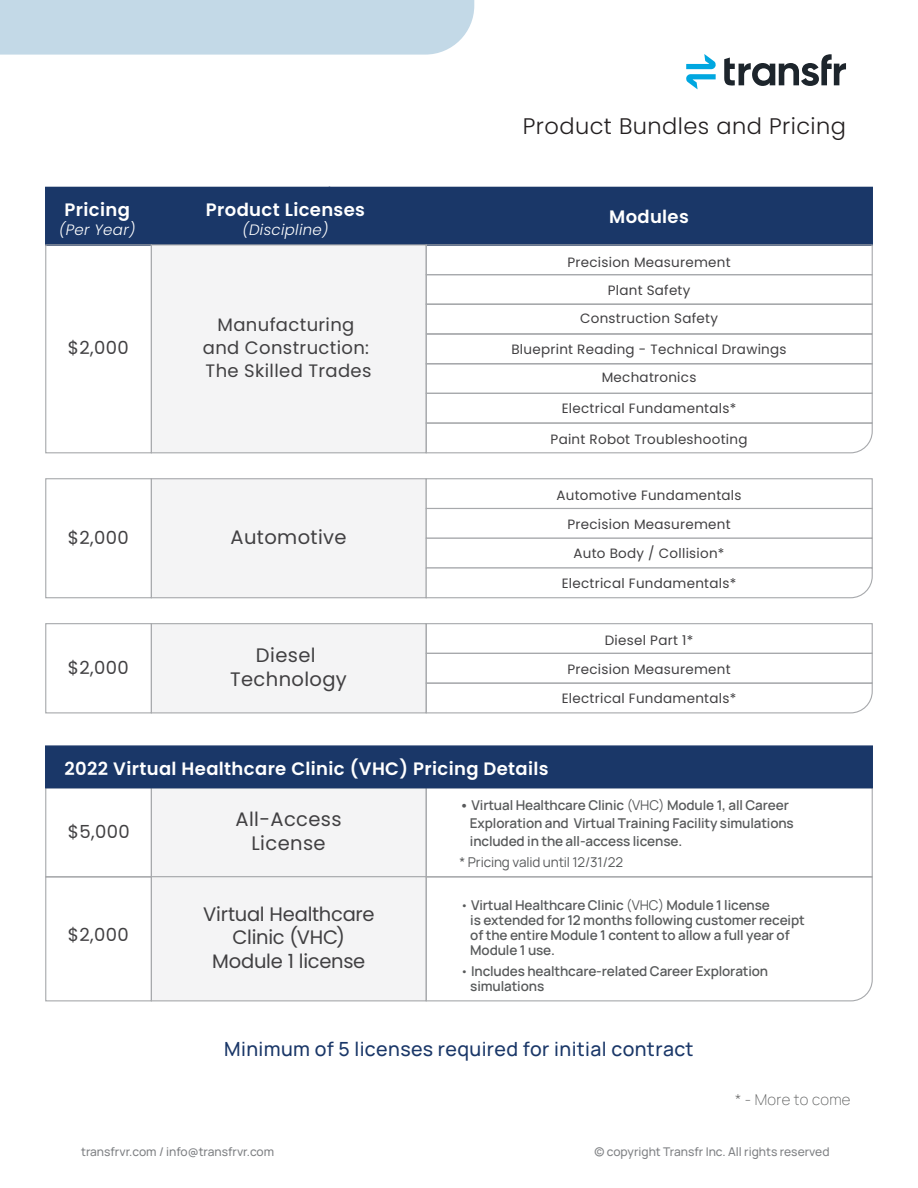
<style>
.page{position:relative;width:918px;height:1188px;background:#fff}
.page>*{position:absolute;margin:0;border:0;box-sizing:border-box;transform-origin:0 0}
.t1{font:300 22.5px "Poppins";letter-spacing:.02em;color:#231f20}
.t2{font:500 19.5px "Manrope";letter-spacing:.02em;color:#1a3768}
.t3{font:19.5px/24.9px "Poppins";letter-spacing:.02em;color:#414042;text-align:center}
.t4{font:19.5px/23.4px "Poppins";letter-spacing:-.015em;color:#414042;text-align:center}
.t5{font:18px/23.1px "Poppins";letter-spacing:.02em;color:#414042;text-align:center}
.t6{font:600 18px "Poppins";letter-spacing:.02em;color:#fff}
.t7{font:italic 300 15px "Poppins";letter-spacing:.02em;color:#fff}
.t8{font:200 15px "Manrope";letter-spacing:.02em;color:#606161}
.t9{font:600 13.5px/15px "Manrope";letter-spacing:-.01em;color:#585a5b}
.t10{font:13.5px/28.2px "Poppins";letter-spacing:.02em;color:#414042;text-align:center}
.t11{font:13.5px "Manrope";letter-spacing:-.01em;color:#585a5b}
.t12{font:500 12px "Manrope";color:#808285}
.s1{font-weight:700;color:#58595b}
.s2{font-weight:400}
.s3{font-weight:300}
</style>
<div class="page">
<div style="left:151px;top:787px;width:276px;height:91px;background:#f4f4f5;border:1px solid #a7a9ac"></div>
<div style="left:45px;top:787px;width:107px;height:91px;border:1px solid #a7a9ac"></div>
<div style="left:45px;top:187px;width:285px;height:59px;background:#1a3768"></div>
<div style="left:329px;top:187px;width:544px;height:59px;background:#1a3768"></div>
<div style="left:45px;top:745px;width:828px;height:43px;background:#1a3768;border:2px solid #1a3768"></div>
<div style="left:45px;top:244px;width:107px;height:209px;border:1px solid #a7a9ac"></div>
<div style="left:151px;top:244px;width:276px;height:209px;background:#f4f4f5;border:1px solid #a7a9ac"></div>
<div style="left:426px;top:244px;width:447px;height:31px;border:1px solid #a7a9ac"></div>
<div style="left:426px;top:274px;width:447px;height:31px;border:1px solid #a7a9ac"></div>
<div style="left:426px;top:303px;width:447px;height:31px;border:1px solid #a7a9ac"></div>
<div style="left:426px;top:334px;width:447px;height:31px;border:1px solid #a7a9ac"></div>
<div style="left:426px;top:363px;width:447px;height:31px;border:1px solid #a7a9ac"></div>
<div style="left:426px;top:393px;width:447px;height:31px;border:1px solid #a7a9ac"></div>
<svg style="left:425px;top:422px;width:448px;height:32px"></svg>
<div style="left:45px;top:478px;width:107px;height:120px;background:#fff;border:1px solid #a7a9ac"></div>
<div style="left:151px;top:478px;width:276px;height:120px;background:#f4f4f5;border:1px solid #a7a9ac"></div>
<div style="left:426px;top:478px;width:447px;height:31px;background:#fff;border:1px solid #a7a9ac"></div>
<div style="left:426px;top:508px;width:447px;height:31px;background:#fff;border:1px solid #a7a9ac"></div>
<div style="left:426px;top:538px;width:447px;height:31px;background:#fff;border:1px solid #a7a9ac"></div>
<svg style="left:425px;top:567px;width:448px;height:32px"></svg>
<div style="left:0;top:0;width:474px;height:55px;background:#c3d9e7"></div>
<div style="left:45px;top:623px;width:107px;height:90px;border:1px solid #a7a9ac"></div>
<div style="left:151px;top:623px;width:276px;height:90px;background:#f4f4f5;border:1px solid #a7a9ac"></div>
<div style="left:426px;top:653px;width:447px;height:31px;border:1px solid #a7a9ac"></div>
<svg style="left:425px;top:682px;width:448px;height:32px"></svg>
<div style="left:426px;top:623px;width:447px;height:31px;border:1px solid #a7a9ac"></div>
<div style="left:151px;top:876px;width:276px;height:125px;background:#f4f4f5;border:1px solid #a7a9ac"></div>
<div style="left:45px;top:876px;width:107px;height:125px;border:1px solid #a7a9ac"></div>
<svg style="left:425px;top:876px;width:448px;height:126px"></svg>
<svg style="left:724px;top:54px;width:122px;height:32px"></svg>
<svg style="left:686px;top:54px;width:30px;height:35px"></svg>
<h3 class="t6" style="left:65px;top:199px;width:67px">Pricing</h3>
<p class="t7" style="left:59px;top:221px;width:78px">(Per Year)</p>
<h3 class="t5" style="left:68px;top:336px;width:62px">$2,000</h3>
<h3 class="t6" style="left:206px;top:199px;width:161px">Product Licenses</h3>
<p class="t7" style="left:243px;top:221px;width:87px">(Discipline)</p>
<h3 class="t5" style="left:203px;top:313px;width:170px">Manufacturing and Construction:<br>The Skilled Trades</h3>
<h3 class="t5" style="left:68px;top:526px;width:62px">$2,000</h3>
<h2 class="t3" style="left:231px;top:525px;width:118px">Automotive</h2>
<h1 class="t1" style="left:523px;top:113px;width:325px">Product Bundles and Pricing</h1>
<h3 class="t6" style="left:609px;top:206px;width:81px">Modules</h3>
<p class="t10" style="left:567px;top:248px;width:165px">Precision Measurement<br>Plant Safety</p>
<p class="t10" style="left:580px;top:304px;width:139px">Construction Safety</p>
<p class="t10" style="left:511px;top:335px;width:277px">Blueprint Reading - Technical Drawings</p>
<p class="t10" style="left:602px;top:364px;width:96px">Mechatronics</p>
<p class="t10" style="left:562px;top:395px;width:176px">Electrical Fundamentals*</p>
<p class="t10" style="left:551px;top:425px;width:198px">Paint Robot Troubleshooting</p>
<p class="t10" style="left:556px;top:482px;width:187px">Automotive Fundamentals<br>Precision Measurement</p>
<p class="t10" style="left:574px;top:540px;width:152px">Auto Body / Collision*</p>
<p class="t10" style="left:562px;top:569px;width:176px">Electrical Fundamentals*</p>
<h3 class="t5" style="left:68px;top:656px;width:62px">$2,000</h3>
<h2 class="t3" style="left:230px;top:642px;width:118px">Diesel<br>Technology</h2>
<p class="t10" style="left:567px;top:627px;width:165px">Diesel Part 1*<br>Precision Measurement</p>
<p class="t10" style="left:562px;top:685px;width:176px">Electrical Fundamentals*</p>
<h3 class="t6" style="left:65px;top:758px;width:486px">2022 Virtual Healthcare Clinic (VHC) Pricing Details</h3>
<h3 class="t5" style="left:68px;top:820px;width:63px">$5,000</h3>
<h2 class="t3" style="left:235px;top:808px;width:108px;line-height:23.4px">All-Access<br>License</h2>
<p class="t9" style="left:470px;top:796px;width:325px;line-height:18px;text-indent:-10px"><span class="s1">•</span> Virtual Healthcare Clinic <span class="s2">(VHC)</span> Module 1, all Career<br>Exploration and Virtual Training Facility simulations included in the all-access license.</p>
<p class="t11" style="left:460px;top:853px;width:165px">* Pricing valid until 12/31/22</p>
<h3 class="t5" style="left:68px;top:924px;width:62px">$2,000</h3>
<h2 class="t4" style="left:203px;top:903px;width:173px">Virtual Healthcare<br>Clinic (VHC)<br>Module 1 license</h2>
<p class="t9" style="left:470px;top:897px;width:336px;text-indent:-10px"><span class="s3">•</span> Virtual Healthcare Clinic <span class="s2">(VHC)</span> Module 1 license<br>is extended for 12 months following customer receipt of the entire Module 1 content to allow a full year of Module 1 use.</p>
<p class="t9" style="left:470px;top:963px;width:299px;text-indent:-10px"><span class="s3">•</span> Includes healthcare-related Career Exploration simulations</p>
<h2 class="t2" style="left:224px;top:1035px;width:471px">Minimum of 5 licenses required for initial contract</h2>
<p class="t8" style="left:735px;top:1089px;width:117px">* - More to come</p>
<p class="t12" style="left:81px;top:1143px;width:195px">transfrvr.com / info@transfrvr.com</p>
<p class="t12" style="left:594px;top:1143px;width:237px">© copyright Transfr Inc. All rights reserved</p>
</div>
